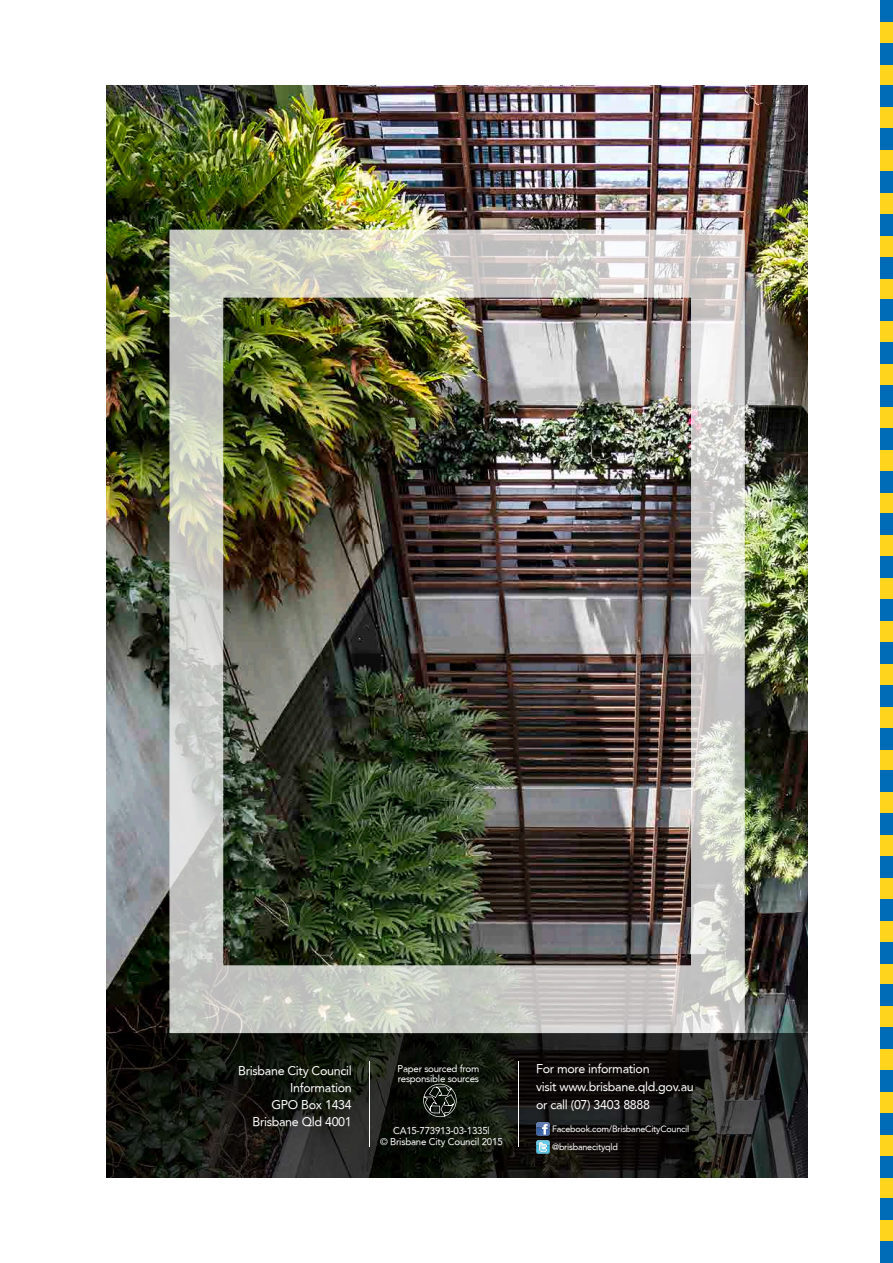
<style>
.page{position:relative;width:893px;height:1263px;background:#fff}
.page>*{position:absolute;margin:0;border:0;box-sizing:border-box;transform-origin:0 0}
.t1{font:12.45px/17.1px "Avenir";letter-spacing:-.025em;color:#fff}
.t2{font:9.75px/10.5px "Avenir";letter-spacing:-.025em;color:#fff}
.t3{font:9px/18px "Avenir";letter-spacing:-.025em;color:#fff}
</style>
<div class="page">
<img style="left:106px;top:85px;width:702px;height:948px">
<img style="left:169px;top:230px;width:576px;height:803px">
<div style="left:880px;top:0;width:13px;height:1263px;background:#fed41d"></div>
<div style="left:880px;top:0;width:13px;height:21px;background:#006bb6"></div>
<div style="left:880px;top:43px;width:13px;height:21px;background:#006bb6"></div>
<div style="left:880px;top:86px;width:13px;height:21px;background:#006bb6"></div>
<div style="left:880px;top:128px;width:13px;height:22px;background:#006bb6"></div>
<div style="left:880px;top:171px;width:13px;height:22px;background:#006bb6"></div>
<div style="left:880px;top:214px;width:13px;height:21px;background:#006bb6"></div>
<div style="left:880px;top:257px;width:13px;height:21px;background:#006bb6"></div>
<div style="left:880px;top:300px;width:13px;height:21px;background:#006bb6"></div>
<div style="left:880px;top:342px;width:13px;height:22px;background:#006bb6"></div>
<div style="left:880px;top:385px;width:13px;height:22px;background:#006bb6"></div>
<div style="left:880px;top:428px;width:13px;height:21px;background:#006bb6"></div>
<div style="left:880px;top:471px;width:13px;height:21px;background:#006bb6"></div>
<div style="left:880px;top:514px;width:13px;height:21px;background:#006bb6"></div>
<div style="left:880px;top:557px;width:13px;height:21px;background:#006bb6"></div>
<div style="left:880px;top:599px;width:13px;height:22px;background:#006bb6"></div>
<div style="left:880px;top:642px;width:13px;height:22px;background:#006bb6"></div>
<div style="left:880px;top:685px;width:13px;height:21px;background:#006bb6"></div>
<div style="left:880px;top:728px;width:13px;height:21px;background:#006bb6"></div>
<div style="left:880px;top:771px;width:13px;height:21px;background:#006bb6"></div>
<div style="left:880px;top:813px;width:13px;height:22px;background:#006bb6"></div>
<div style="left:880px;top:856px;width:13px;height:22px;background:#006bb6"></div>
<div style="left:880px;top:899px;width:13px;height:21px;background:#006bb6"></div>
<div style="left:880px;top:942px;width:13px;height:21px;background:#006bb6"></div>
<div style="left:880px;top:985px;width:13px;height:21px;background:#006bb6"></div>
<div style="left:880px;top:1027px;width:13px;height:22px;background:#006bb6"></div>
<div style="left:880px;top:1070px;width:13px;height:22px;background:#006bb6"></div>
<div style="left:880px;top:1113px;width:13px;height:21px;background:#006bb6"></div>
<div style="left:880px;top:1156px;width:13px;height:21px;background:#006bb6"></div>
<div style="left:880px;top:1199px;width:13px;height:21px;background:#006bb6"></div>
<div style="left:880px;top:1241px;width:13px;height:22px;background:#006bb6"></div>
<svg style="left:106px;top:1033px;width:702px;height:145px;background:#171814"></svg>
<svg style="left:423px;top:1084px;width:34px;height:33px"></svg>
<svg style="left:536px;top:1122px;width:14px;height:32px"></svg>
<hr style="left:518px;top:1062px;width:1px;height:85px;background:#fff">
<hr style="left:369px;top:1062px;width:1px;height:85px;background:#fff">
<p class="t1" style="left:238px;top:1062px;width:115px;text-align:right">Brisbane City Council<br>Information<br>GPO Box 1434<br>Brisbane Qld 4001</p>
<p class="t2" style="left:398px;top:1063px;width:83px">Paper sourced from responsible sources</p>
<p class="t2" style="left:380px;top:1124px;width:124px;line-height:11.7px;text-align:center">CA15-773913-03-1335|<br>© Brisbane City Council 2015</p>
<p class="t1" style="left:536px;top:1060px;width:159px;line-height:18px">For more information<br>visit www.brisbane.qld.gov.au or call (07) 3403 8888</p>
<p class="t3" style="left:552px;top:1119px;width:139px">Facebook.com/BrisbaneCityCouncil @brisbanecityqld</p>
</div>
